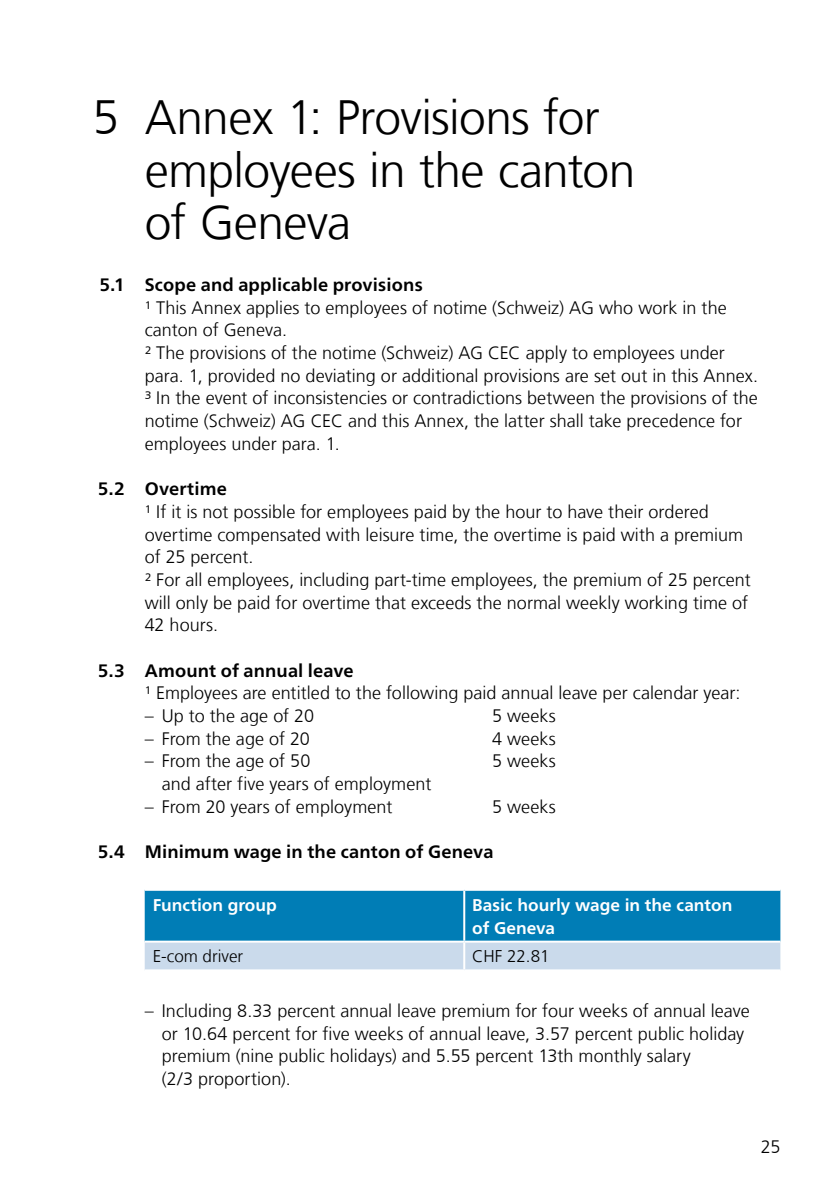
<style>
.page{position:relative;width:840px;height:1191px;background:#fff}
.page>*{position:absolute;margin:0;border:0;box-sizing:border-box;transform-origin:0 0}
.Titel_hf_12Pt{font:300 48px/52.8px "Frutiger";letter-spacing:-.015em;color:#000}
.Grundschrift{font:300 18px/22.6px "Frutiger";color:#000}
.Untertitel-Stufe-1{font:700 18px "Frutiger Neue LT Pro";letter-spacing:.01em;color:#000}
.grund_einzug_11_5{font:700 17px "Frutiger Neue LT Pro";color:#fff}
.Tabelle_Grafik{font:300 17px "Frutiger";color:#000}
</style>
<div class="page">
<svg style="left:145px;top:890px;width:635px;height:79px;background:#4a9fc9"></svg>
<hr style="left:463px;top:890px;width:2px;height:50px;background:#fff">
<hr style="left:463px;top:942px;width:2px;height:27px;background:#fff">
<hr style="left:145px;top:940px;width:319px;height:2px;background:#fff">
<hr style="left:464px;top:940px;width:316px;height:2px;background:#fff">
<p class="Titel_hf_12Pt" style="left:145px;top:91px;width:492px;text-indent:-52px">5 Annex 1: Provisions for employees in the canton of Geneva</p>
<p class="Untertitel-Stufe-1" style="left:99px;top:274px;width:324px">5.1 Scope and applicable provisions</p>
<p class="Grundschrift" style="left:145px;top:296px;width:583px">¹ This Annex applies to employees of notime (Schweiz) AG who work in the canton of Geneva.</p>
<p class="Grundschrift" style="left:145px;top:341px;width:614px">² The provisions of the notime (Schweiz) AG CEC apply to employees under para. 1, provided no deviating or additional provisions are set out in this Annex.</p>
<p class="Grundschrift" style="left:145px;top:387px;width:614px">³ In the event of inconsistencies or contradictions between the provisions of the notime (Schweiz) AG CEC and this Annex, the latter shall take precedence for employees under para. 1.</p>
<p class="Untertitel-Stufe-1" style="left:98px;top:478px;width:131px">5.2 Overtime</p>
<p class="Grundschrift" style="left:145px;top:500px;width:599px">¹ If it is not possible for employees paid by the hour to have their ordered overtime compensated with leisure time, the overtime is paid with a premium of 25 percent.</p>
<p class="Grundschrift" style="left:145px;top:568px;width:607px">² For all employees, including part-time employees, the premium of 25 percent will only be paid for overtime that exceeds the normal weekly working time of<br>42 hours.</p>
<p class="Untertitel-Stufe-1" style="left:98px;top:659px;width:257px">5.3 Amount of annual leave</p>
<p class="Grundschrift" style="left:145px;top:682px;width:597px">¹ Employees are entitled to the following paid annual leave per calendar year:</p>
<p class="Grundschrift" style="left:145px;top:704px;width:171px">– Up to the age of 20</p>
<p class="Grundschrift" style="left:492px;top:704px;width:65px">5 weeks</p>
<p class="Grundschrift" style="left:145px;top:727px;width:167px">– From the age of 20</p>
<p class="Grundschrift" style="left:492px;top:727px;width:65px">4 weeks</p>
<p class="Grundschrift" style="left:145px;top:750px;width:167px">– From the age of 50</p>
<p class="Grundschrift" style="left:492px;top:750px;width:65px">5 weeks</p>
<p class="Grundschrift" style="left:162px;top:772px;width:271px">and after five years of employment</p>
<p class="Grundschrift" style="left:145px;top:795px;width:249px">– From 20 years of employment</p>
<p class="Grundschrift" style="left:492px;top:795px;width:65px">5 weeks</p>
<p class="Untertitel-Stufe-1" style="left:98px;top:841px;width:397px">5.4 Minimum wage in the canton of Geneva</p>
<p class="grund_einzug_11_5" style="left:153px;top:895px;width:126px">Function group</p>
<p class="grund_einzug_11_5" style="left:472px;top:895px;width:261px">Basic hourly wage in the canton</p>
<p class="grund_einzug_11_5" style="left:472px;top:917px;width:84px">of Geneva</p>
<p class="Tabelle_Grafik" style="left:153px;top:946px;width:92px">E-com driver</p>
<p class="Tabelle_Grafik" style="left:472px;top:946px;width:79px">CHF 22.81</p>
<p class="Grundschrift" style="left:162px;top:999px;width:589px;text-indent:-17px">– Including 8.33 percent annual leave premium for four weeks of annual leave or 10.64 percent for five weeks of annual leave, 3.57 percent public holiday premium (nine public holidays) and 5.55 percent 13th monthly salary<br>(2/3 proportion).</p>
<p class="Grundschrift" style="left:760px;top:1135px;width:21px">25</p>
</div>
